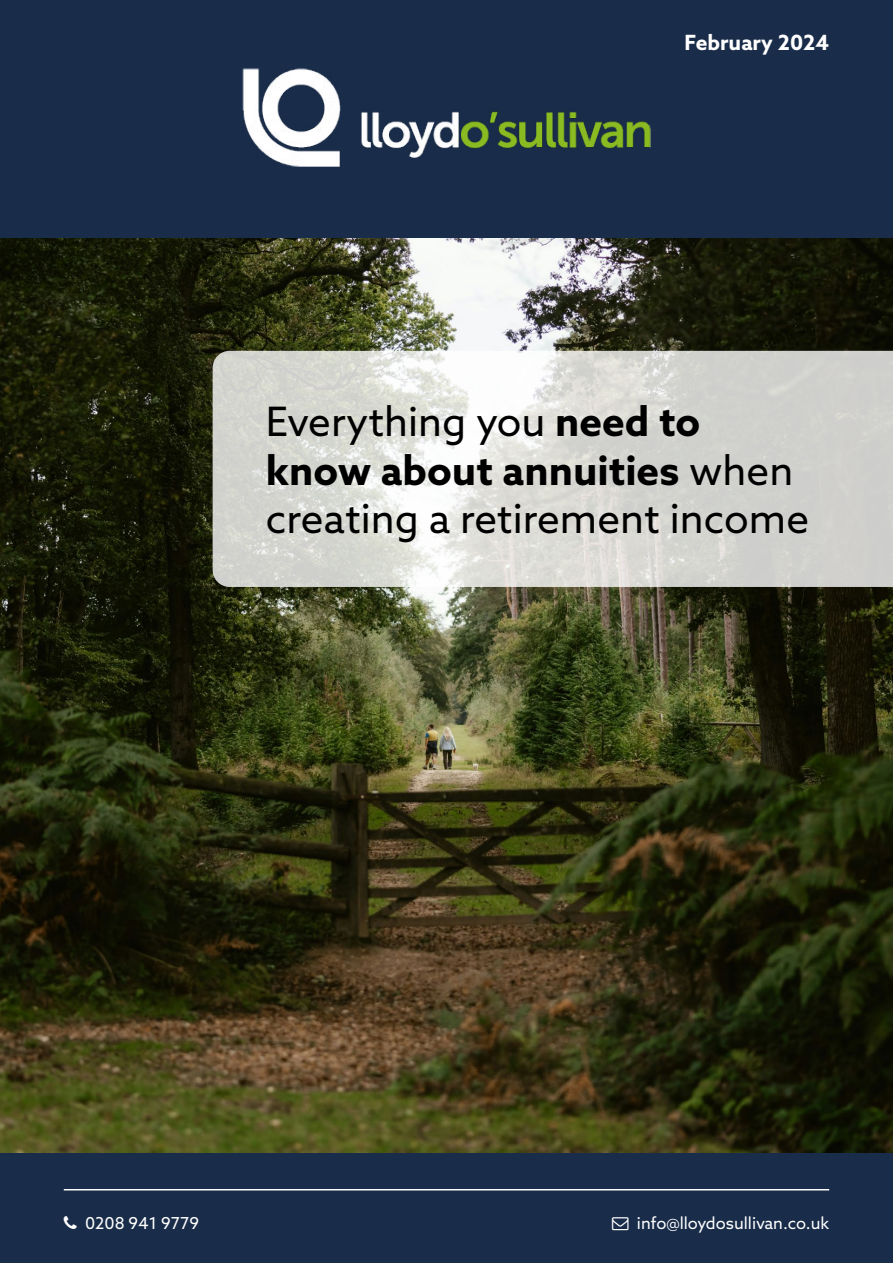
<style>
.page{position:relative;width:893px;height:1263px;background:#fff}
.page>*{position:absolute;margin:0;border:0;box-sizing:border-box;transform-origin:0 0}
.t1{font:40.5px/48.6px "Azo Sans";color:#000}
.t2{font:700 21px "Azo Sans";color:#fff}
.t3{font:16.5px "Azo Sans";color:#fff}
.s1{font-weight:700}
</style>
<div class="page">
<div style="left:0;top:0;width:893px;height:242px;background:#192c49"></div>
<img style="left:0;top:238px;width:893px;height:915px">
<div style="left:0;top:1153px;width:893px;height:110px;background:#192c49"></div>
<svg style="left:213px;top:351px;width:680px;height:236px;background:#d9d9d5"></svg>
<hr style="left:64px;top:1189px;width:765px;height:1px;background:#fff">
<img style="left:242px;top:68px;width:409px;height:99px">
<p class="t2" style="left:684px;top:29px;width:146px">February 2024</p>
<p class="t1" style="left:266px;top:397px;width:545px">Everything you <span class="s1">need to know about annuities</span> when creating a retirement income</p>
<p class="t3" style="left:85px;top:1212px;width:115px">0208 941 9779</p>
<p class="t3" style="left:637px;top:1212px;width:194px">info@lloydosullivan.co.uk</p>
</div>
